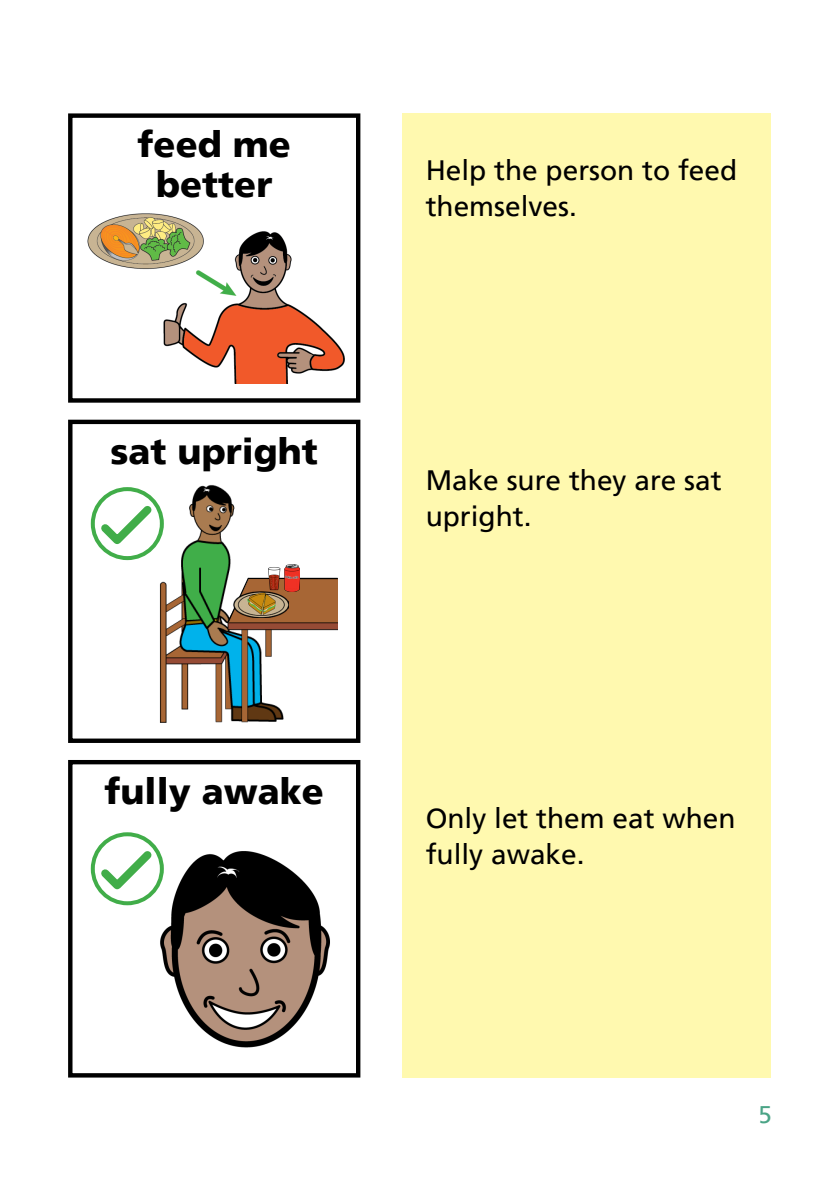
<style>
.page{position:relative;width:840px;height:1191px;background:#fff}
.page>*{position:absolute;margin:0;border:0;box-sizing:border-box;transform-origin:0 0}
.t1{font:900 36px/40px "Frutiger LT";color:#000;text-align:center}
.t2{font:28px/36px "Frutiger LT";color:#000}
.t3{font:24px "Frutiger LT";color:#4aa486}
</style>
<div class="page">
<div style="left:68px;top:113px;width:292px;height:290px;border:4px solid #000"></div>
<div style="left:401px;top:113px;width:369px;height:964px;background:#fff9af"></div>
<div style="left:68px;top:420px;width:292px;height:323px;border:4px solid #000"></div>
<img style="left:87px;top:213px;width:258px;height:170px">
<img style="left:159px;top:485px;width:178px;height:237px">
<svg style="left:226px;top:548px;width:112px;height:75px"></svg>
<img style="left:230px;top:585px;width:58px;height:33px">
<img style="left:269px;top:564px;width:30px;height:27px">
<svg style="left:93px;top:489px;width:69px;height:69px"></svg>
<div style="left:91px;top:487px;width:73px;height:73px;border:4px solid #41ad49;border-radius:50%"></div>
<svg style="left:94px;top:498px;width:65px;height:53px"></svg>
<img style="left:151px;top:841px;width:179px;height:207px">
<div style="left:68px;top:760px;width:292px;height:317px;border:4px solid #000"></div>
<svg style="left:93px;top:834px;width:69px;height:69px"></svg>
<div style="left:91px;top:832px;width:73px;height:73px;border:4px solid #41ad49;border-radius:50%"></div>
<svg style="left:94px;top:843px;width:65px;height:53px"></svg>
<p class="t1" style="left:137px;top:125px;width:155px">feed me better</p>
<p class="t1" style="left:110px;top:431px;width:209px">sat upright</p>
<p class="t1" style="left:105px;top:771px;width:221px">fully awake</p>
<p class="t2" style="left:425px;top:152px;width:313px">Help the person to feed themselves.</p>
<p class="t2" style="left:425px;top:463px;width:297px">Make sure they are sat upright.</p>
<p class="t2" style="left:425px;top:800px;width:311px">Only let them eat when fully awake.</p>
<p class="t3" style="left:758px;top:1101px;width:15px">5</p>
</div>
